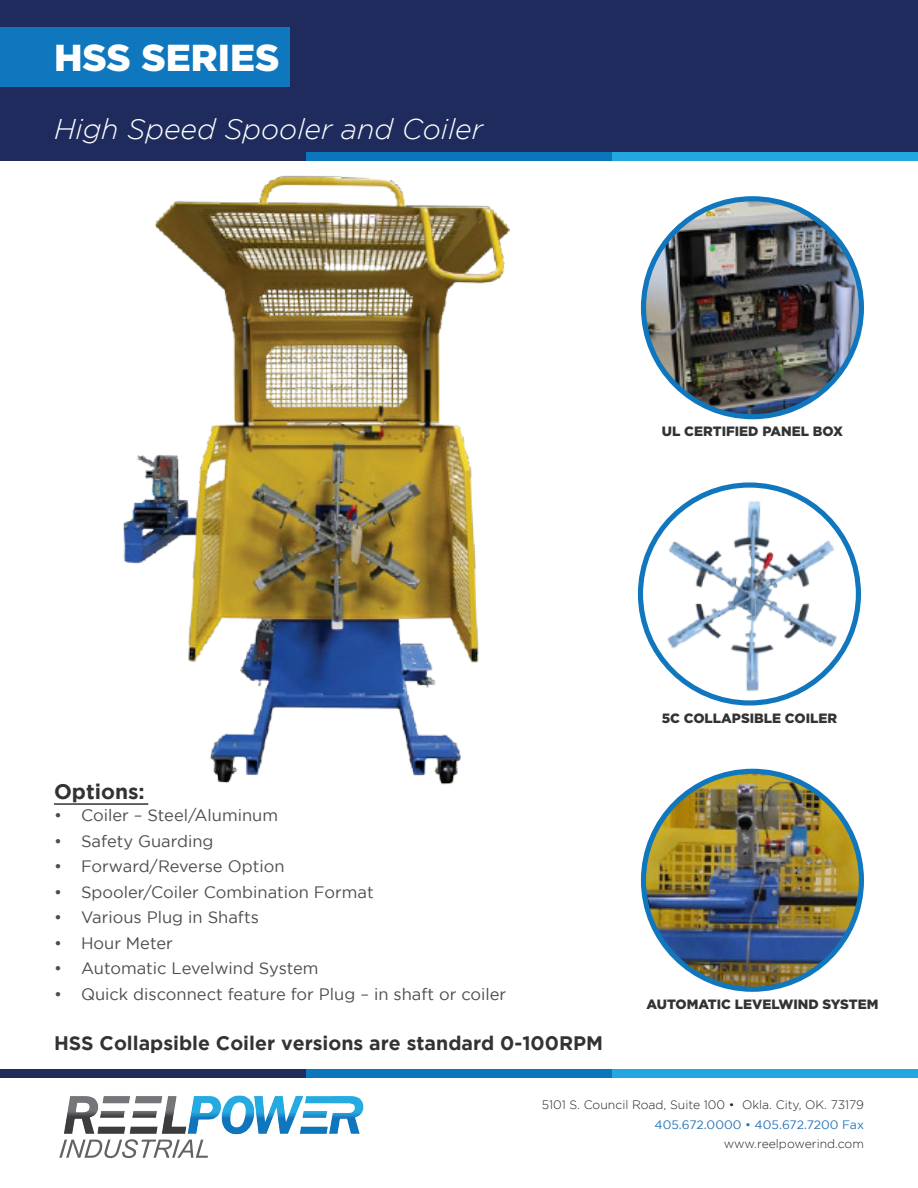
<style>
.page{position:relative;width:918px;height:1188px;background:#fff}
.page>*{position:absolute;margin:0;border:0;box-sizing:border-box;transform-origin:0 0}
.t1{font:900 37.5px "Gotham";color:#fff}
.t2{font:italic 300 28.5px "Gotham";color:#fff}
.t3{font:700 21px "Gotham";color:#333}
.t4{font:700 19.5px "Gotham";color:#333}
.t5{font:16.5px "Gotham";color:#4d4d4d}
.t6{font:900 13.5px "Gotham";color:#333}
.t7{font:300 12.15px "Gotham";color:#231f20}
.t8{font:12.15px "Gotham";color:#2675b8}
</style>
<div class="page">
<img style="left:59px;top:1095px;width:305px;height:64px">
<div style="left:0;top:0;width:918px;height:160px;background:#1f2b5d"></div>
<div style="left:612px;top:152px;width:306px;height:8px;background:#22a7e0"></div>
<div style="left:0;top:27px;width:290px;height:59px;background:#0e77be"></div>
<div style="left:306px;top:152px;width:306px;height:8px;background:#0c76bd"></div>
<div style="left:612px;top:1069px;width:306px;height:9px;background:#22a7e0"></div>
<div style="left:306px;top:1069px;width:306px;height:9px;background:#0c76bd"></div>
<div style="left:0;top:1069px;width:306px;height:9px;background:#1e2c5c"></div>
<img style="left:643px;top:199px;width:218px;height:218px;border-radius:109px">
<div style="left:641px;top:196px;width:223px;height:223px;border:5px solid #1077be;border-radius:50%"></div>
<hr style="left:54px;top:803px;width:94px;height:2px;background:#333">
<svg style="left:640px;top:485px;width:218px;height:218px"></svg>
<img style="left:654px;top:498px;width:191px;height:196px">
<div style="left:638px;top:482px;width:223px;height:224px;border:5px solid #1077be;border-radius:50%"></div>
<img style="left:643px;top:771px;width:218px;height:218px;border-radius:109px">
<div style="left:641px;top:769px;width:223px;height:223px;border:5px solid #1077be;border-radius:50%"></div>
<img style="left:118px;top:160px;width:417px;height:645px">
<p class="t1" style="left:54px;top:36px;width:227px">HSS SERIES</p>
<p class="t2" style="left:54px;top:114px;width:431px">High Speed Spooler and Coiler</p>
<p class="t6" style="left:662px;top:424px;width:182px">UL CERTIFIED PANEL BOX</p>
<p class="t3" style="left:54px;top:779px;width:92px">Options:</p>
<p class="t5" style="left:54px;top:806px;width:226px">• Coiler – Steel/Aluminum</p>
<p class="t5" style="left:54px;top:832px;width:161px">• Safety Guarding</p>
<p class="t5" style="left:54px;top:857px;width:232px">• Forward/Reverse Option</p>
<p class="t5" style="left:54px;top:883px;width:321px">• Spooler/Coiler Combination Format</p>
<p class="t5" style="left:54px;top:908px;width:206px">• Various Plug in Shafts</p>
<p class="t5" style="left:54px;top:934px;width:120px">• Hour Meter</p>
<p class="t5" style="left:54px;top:959px;width:266px">• Automatic Levelwind System</p>
<p class="t5" style="left:54px;top:985px;width:454px">• Quick disconnect feature for Plug – in shaft or coiler</p>
<p class="t4" style="left:54px;top:1032px;width:551px">HSS Collapsible Coiler versions are standard 0-100RPM</p>
<p class="t6" style="left:662px;top:710px;width:177px">5C COLLAPSIBLE COILER</p>
<p class="t6" style="left:646px;top:996px;width:234px">AUTOMATIC LEVELWIND SYSTEM</p>
<p class="t7" style="left:542px;top:1098px;width:324px">5101 S. Council Road, Suite 100 • Okla. City, OK. 73179</p>
<p class="t8" style="left:655px;top:1118px;width:211px">405.672.0000 • 405.672.7200 Fax</p>
<p class="t7" style="left:724px;top:1137px;width:142px">www.reelpowerind.com</p>
</div>
